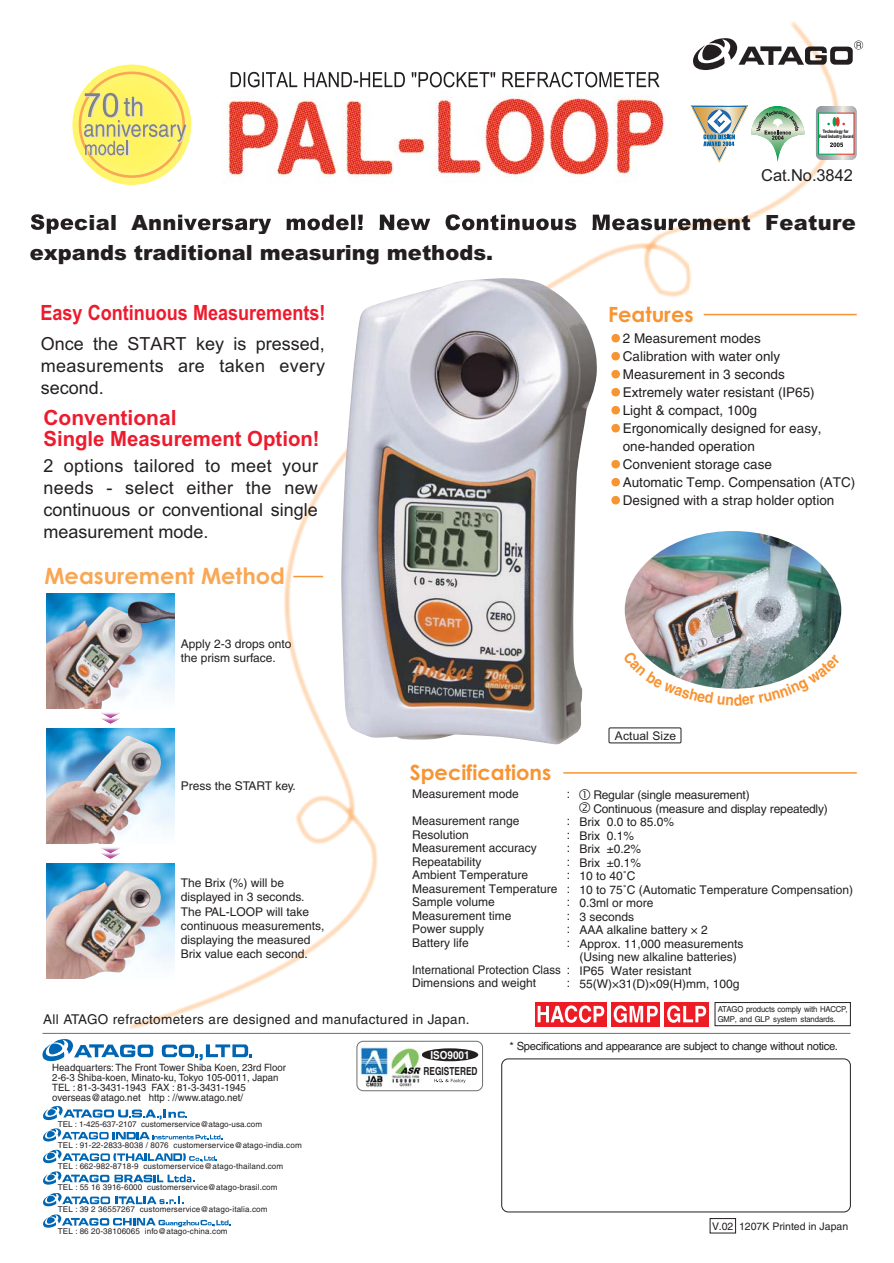
<style>
.page{position:relative;width:894px;height:1263px;background:#fff}
.page>*{position:absolute;margin:0;border:0;box-sizing:border-box;transform-origin:0 0}
.t1{font:700 22.5px "Century Gothic";color:#faa755}
.t2{font:900 21px/30px "Arial";letter-spacing:.015em;color:#231f20}
.t3{font:700 21px/21px "Arial";color:#ed1b2e}
.t4{font:700 21px "Arial";color:#ed1b2e;scale:.86 1}
.t5{font:700 21px "Century Gothic";color:#f79433}
.t6{font:18px/21.8px "Arial";color:#231f20;text-align:justify}
.t7{font:16.5px "Arial";letter-spacing:-.005em;color:#231f20}
.t8{font:13.5px/18px "Helvetica";color:#231f20}
.t9{font:13.5px "Helvetica";letter-spacing:.025em;color:#231f20}
.t10{font:12px/13.5px "Helvetica";color:#231f20}
.t11{font:12px/13.5px "Helvetica";letter-spacing:-.02em;color:#231f20}
.t12{font:12px/13.5px "Helvetica";color:#231f20;scale:.95 1}
.t13{font:12px "Arial";letter-spacing:.01em;color:#231f20}
.t14{font:11.25px "Helvetica";letter-spacing:-.03em;color:#231f20}
.t15{font:700 11.1px "Helvetica";color:#231f20;scale:.75 1}
.t16{font:700 11.1px "Helvetica";color:#fff;scale:.9 1}
.t17{font:10.5px "Helvetica";color:#231f20}
.t18{font:10.05px/10.1px "Helvetica";color:#231f20;scale:.96 1}
.t19{font:8.1px "Helvetica";letter-spacing:.015em;color:#231f20}
.t20{font:8.1px/9.6px "Helvetica";letter-spacing:-.015em;color:#231f20;scale:.95 1}
.t21{font:900 4.8px/5.2px "Arial";letter-spacing:-.025em;color:#231f20;text-align:center;scale:.67 1}
</style>
<div class="page">
<img style="left:689px;top:70px;width:168px;height:993px">
<img style="left:74px;top:593px;width:102px;height:462px">
<img style="left:176px;top:234px;width:513px;height:849px">
<img style="left:47px;top:593px;width:127px;height:7px">
<img style="left:47px;top:600px;width:127px;height:108px">
<img style="left:47px;top:728px;width:127px;height:115px">
<img style="left:47px;top:735px;width:114px;height:108px">
<img style="left:47px;top:863px;width:127px;height:115px">
<img style="left:47px;top:869px;width:114px;height:109px">
<svg style="left:816px;top:106px;width:41px;height:54px"></svg>
<div style="left:819px;top:113px;width:18px;height:41px;background:#fff"></div>
<div style="left:818px;top:113px;width:19px;height:42px;border:1px solid #00a650"></div>
<div style="left:837px;top:113px;width:17px;height:41px;background:#fff"></div>
<svg style="left:836px;top:117px;width:4px;height:10px"></svg>
<svg style="left:830px;top:143px;width:13px;height:4px"></svg>
<svg style="left:827px;top:117px;width:9px;height:9px"></svg>
<svg style="left:611px;top:334px;width:9px;height:8px"></svg>
<svg style="left:611px;top:352px;width:9px;height:8px"></svg>
<svg style="left:611px;top:370px;width:9px;height:8px"></svg>
<svg style="left:611px;top:388px;width:9px;height:8px"></svg>
<svg style="left:611px;top:406px;width:9px;height:8px"></svg>
<svg style="left:611px;top:424px;width:9px;height:8px"></svg>
<svg style="left:611px;top:460px;width:9px;height:8px"></svg>
<svg style="left:611px;top:478px;width:9px;height:8px"></svg>
<svg style="left:611px;top:496px;width:9px;height:8px"></svg>
<div style="left:609px;top:728px;width:72px;height:15px;border:1px solid #231f20"></div>
<svg style="left:31px;top:214px;width:42px;height:20px"></svg>
<img style="left:178px;top:214px;width:678px;height:20px">
<img style="left:625px;top:531px;width:216px;height:158px;border-radius:50%">
<img style="left:178px;top:70px;width:539px;height:157px">
<img style="left:428px;top:72px;width:232px;height:15px">
<img style="left:231px;top:72px;width:197px;height:15px">
<img style="left:690px;top:105px;width:13px;height:53px">
<img style="left:703px;top:105px;width:102px;height:58px">
<img style="left:125px;top:64px;width:80px;height:134px">
<img style="left:72px;top:65px;width:104px;height:120px">
<img style="left:176px;top:85px;width:15px;height:80px">
<div style="left:79px;top:72px;width:106px;height:106px;border:3px solid #faa755;border-radius:50%"></div>
<svg style="left:84px;top:93px;width:103px;height:63px;background:#e5dc74"></svg>
<svg style="left:693px;top:38px;width:170px;height:32px"></svg>
<img style="left:341px;top:277px;width:256px;height:468px">
<svg style="left:101px;top:713px;width:20px;height:11px"></svg>
<svg style="left:101px;top:848px;width:20px;height:11px"></svg>
<hr style="left:43px;top:1033px;width:807px;height:1px;background:#6c6e70">
<div style="left:710px;top:1218px;width:26px;height:15px;border:1px solid #231f20"></div>
<div style="left:715px;top:1002px;width:136px;height:24px;border:1px solid #231f20"></div>
<div style="left:535px;top:1002px;width:72px;height:24px;background:#ed1c24"></div>
<svg style="left:538px;top:1005px;width:66px;height:18px"></svg>
<div style="left:664px;top:1002px;width:45px;height:24px;background:#ed1c24"></div>
<svg style="left:667px;top:1005px;width:39px;height:18px"></svg>
<div style="left:501px;top:1059px;width:350px;height:153px;border:1px solid #231f20;border-radius:7px"></div>
<div style="left:611px;top:1002px;width:49px;height:24px;background:#ed1c24"></div>
<svg style="left:614px;top:1005px;width:44px;height:18px"></svg>
<div style="left:357px;top:1041px;width:126px;height:50px;border:1px solid #6c6e70;border-radius:6px"></div>
<div style="left:422px;top:1048px;width:56px;height:13px;background:#231f20;border-radius:50%"></div>
<img style="left:360px;top:1047px;width:62px;height:40px">
<svg style="left:434px;top:1079px;width:32px;height:4px"></svg>
<svg style="left:43px;top:1193px;width:140px;height:13px"></svg>
<svg style="left:43px;top:1106px;width:144px;height:14px"></svg>
<svg style="left:43px;top:1150px;width:174px;height:13px"></svg>
<svg style="left:43px;top:1171px;width:66px;height:14px"></svg>
<svg style="left:115px;top:1175px;width:79px;height:7px"></svg>
<svg style="left:43px;top:1128px;width:179px;height:14px"></svg>
<svg style="left:162px;top:1044px;width:90px;height:16px"></svg>
<svg style="left:42px;top:1039px;width:111px;height:22px"></svg>
<svg style="left:43px;top:1215px;width:188px;height:13px"></svg>
<hr style="left:563px;top:772px;width:294px;height:2px;background:#f79433">
<hr style="left:704px;top:314px;width:153px;height:1px;background:#f79433">
<hr style="left:293px;top:576px;width:30px;height:1px;background:#f79433">
<svg style="left:579px;top:789px;width:11px;height:24px"></svg>
<svg style="left:623px;top:651px;width:218px;height:55px"></svg>
<p class="t21" style="left:819px;top:129px;width:53px">Technology for<br>Food Industry Award</p>
<h3 class="t7" style="left:761px;top:169px;width:93px">Cat.No.3842</h3>
<h2 class="t2" style="left:30px;top:209px;width:827px;text-indent:44px">cial Anniversary model! New Continuous Measurement Feature expands traditional measuring methods.</h2>
<h2 class="t4" style="left:41px;top:300px;width:333px">Easy Continuous Measurements!</h2>
<h3 class="t6" style="left:41px;top:335px;width:286px">Once the START key is pressed, measurements are taken every second.</h3>
<h2 class="t3" style="left:44px;top:407px;width:278px">Conventional<br>Single Measurement Option!</h2>
<h3 class="t6" style="left:44px;top:457px;width:276px">2 options tailored to meet your needs - select either the new continuous or conventional single measurement mode.</h3>
<h1 class="t1" style="left:44px;top:563px;width:242px">Measurement Method</h1>
<p class="t10" style="left:181px;top:638px;width:112px;line-height:14.2px">Apply 2-3 drops onto the prism surface.</p>
<p class="t10" style="left:181px;top:780px;width:117px">Press the START key.</p>
<p class="t10" style="left:181px;top:877px;width:145px;line-height:14.2px">The Brix (%) will be displayed in 3 seconds.<br>The PAL-LOOP will take continuous measurements, displaying the measured<br>Brix value each second.</p>
<h2 class="t5" style="left:608px;top:302px;width:87px">Features</h2>
<p class="t8" style="left:623px;top:331px;width:234px">2 Measurement modes<br>Calibration with water only<br>Measurement in 3 seconds<br>Extremely water resistant (IP65)<br>Light &amp; compact, 100g<br>Ergonomically designed for easy, one-handed operation<br>Convenient storage case<br>Automatic Temp. Compensation (ATC)<br>Designed with a strap holder option</p>
<h2 class="t5" style="left:410px;top:761px;width:143px">Specifications</h2>
<p class="t10" style="left:412px;top:789px;width:108px">Measurement mode</p>
<p class="t10" style="left:412px;top:816px;width:147px">Measurement range<br>Resolution<br>Measurement accuracy<br>Repeatability<br>Ambient Temperature<br>Measurement Temperature<br>Sample volume<br>Measurement time<br>Power supply<br>Battery life</p>
<p class="t12" style="left:412px;top:964px;width:158px">International Protection Class<br>Dimensions and weight</p>
<p class="t10" style="left:567px;top:789px;width:5px">:</p>
<p class="t10" style="left:567px;top:816px;width:5px;text-align:justify">: : : : : : : : : :</p>
<p class="t10" style="left:567px;top:964px;width:5px">: :</p>
<p class="t13" style="left:615px;top:731px;width:63px">Actual Size</p>
<p class="t11" style="left:593px;top:789px;width:236px">Regular (single measurement)<br>Continuous (measure and display repeatedly)</p>
<p class="t10" style="left:580px;top:816px;width:275px">Brix 0.0 to 85.0%<br>Brix 0.1%<br>Brix ±0.2%<br>Brix ±0.1%<br>10 to 40˚C<br>10 to 75˚C (Automatic Temperature Compensation)<br>0.3ml or more<br>3 seconds<br>AAA alkaline battery × 2<br>Approx. 11,000 measurements<br>(Using new alkaline batteries)<br>IP65 Water resistant<br>55(W)×31(D)×09(H)mm, 100g</p>
<p class="t9" style="left:43px;top:1015px;width:428px">All ATAGO refractometers are designed and manufactured in Japan.</p>
<p class="t20" style="left:718px;top:1005px;width:138px">ATAGO products comply with HACCP,<br>GMP, and GLP system standards.</p>
<p class="t18" style="left:52px;top:1064px;width:245px">Headquarters: The Front Tower Shiba Koen, 23rd Floor 2-6-3 Shiba-koen, Minato-ku, Tokyo 105-0011, Japan TEL : 81-3-3431-1943 FAX : 81-3-3431-1945 overseas@atago.net http : //www.atago.net/</p>
<p class="t19" style="left:58px;top:1121px;width:206px">TEL : 1-425-637-2107 customerservice@atago-usa.com</p>
<p class="t19" style="left:58px;top:1142px;width:245px">TEL : 91-22-2833-8038 / 8076 customerservice@atago-india.com</p>
<p class="t19" style="left:58px;top:1164px;width:227px">TEL : 662-982-8718-9 customerservice@atago-thailand.com</p>
<p class="t19" style="left:58px;top:1184px;width:221px">TEL : 55 16 3916-6000 customerservice@atago-brasil.com</p>
<p class="t19" style="left:58px;top:1206px;width:211px">TEL : 39 2 36557267 customerservice@atago-italia.com</p>
<p class="t19" style="left:58px;top:1228px;width:171px">TEL : 86 20-38106065 info@atago-china.com</p>
<p class="t16" style="left:430px;top:1051px;width:45px">ISO9001</p>
<p class="t15" style="left:424px;top:1067px;width:73px">REGISTERED</p>
<p class="t14" style="left:510px;top:1042px;width:330px">* Specifications and appearance are subject to change without notice.</p>
<p class="t17" style="left:712px;top:1222px;width:23px">V.02</p>
<p class="t17" style="left:739px;top:1222px;width:111px">1207K Printed in Japan</p>
</div>
